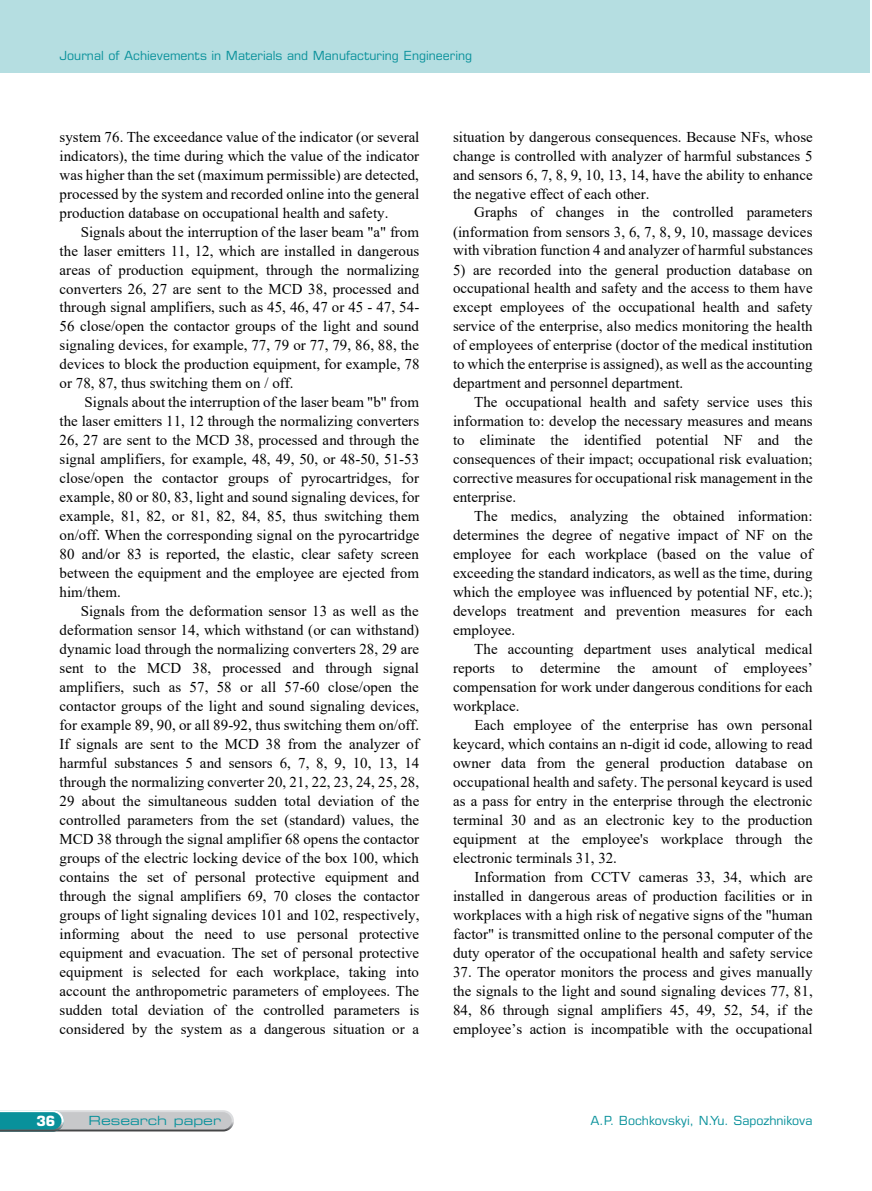
<style>
.page{position:relative;width:872px;height:1191px;background:#fff}
.page>*{position:absolute;margin:0;border:0;box-sizing:border-box;transform-origin:0 0}
.t1{font:15px/18.9px "Times New Roman";letter-spacing:.005em;color:#000;text-align:justify}
.t2{font:700 14.1px "Eurostile LT Pro";color:#fff}
.t3{font:12.6px "Eurostile LT Pro";color:#09919b}
.t4{font:12.6px "Eurostile LT Pro Ex 2";color:#09919b}
</style>
<div class="page">
<svg style="left:0;top:1110px;width:234px;height:21px;background:#99b7ba"></svg>
<div style="left:0;top:0;width:870px;height:72px;background:#b5dee1"></div>
<p class="t3" style="left:60px;top:48px;width:414px">Journal of Achievements in Materials and Manufacturing Engineering</p>
<p class="t1" style="left:60px;top:127px;width:361px">system 76. The exceedance value of the indicator (or several</p>
<p class="t1" style="left:60px;top:146px;width:361px">indicators), the time during which the value of the indicator</p>
<p class="t1" style="left:60px;top:165px;width:361px">was higher than the set (maximum permissible) are detected,</p>
<p class="t1" style="left:60px;top:184px;width:361px">processed by the system and recorded online into the general</p>
<p class="t1" style="left:60px;top:202px;width:330px">production database on occupational health and safety.</p>
<p class="t1" style="left:81px;top:222px;width:340px">Signals about the interruption of the laser beam "a" from</p>
<p class="t1" style="left:60px;top:240px;width:361px">the laser emitters 11, 12, which are installed in dangerous</p>
<p class="t1" style="left:60px;top:260px;width:361px">areas of production equipment, through the normalizing</p>
<p class="t1" style="left:60px;top:278px;width:361px">converters 26, 27 are sent to the MCD 38, processed and</p>
<p class="t1" style="left:60px;top:297px;width:361px">through signal amplifiers, such as 45, 46, 47 or 45 - 47, 54-</p>
<p class="t1" style="left:60px;top:316px;width:361px">56 close/open the contactor groups of the light and sound</p>
<p class="t1" style="left:60px;top:335px;width:361px">signaling devices, for example, 77, 79 or 77, 79, 86, 88, the</p>
<p class="t1" style="left:60px;top:354px;width:361px">devices to block the production equipment, for example, 78</p>
<p class="t1" style="left:60px;top:373px;width:235px">or 78, 87, thus switching them on / off.</p>
<p class="t1" style="left:85px;top:392px;width:336px">Signals about the interruption of the laser beam "b" from</p>
<p class="t1" style="left:60px;top:411px;width:361px">the laser emitters 11, 12 through the normalizing converters</p>
<p class="t1" style="left:60px;top:430px;width:361px">26, 27 are sent to the MCD 38, processed and through the</p>
<p class="t1" style="left:60px;top:449px;width:361px">signal amplifiers, for example, 48, 49, 50, or 48-50, 51-53</p>
<p class="t1" style="left:60px;top:468px;width:361px">close/open the contactor groups of pyrocartridges, for</p>
<p class="t1" style="left:60px;top:487px;width:361px">example, 80 or 80, 83, light and sound signaling devices, for</p>
<p class="t1" style="left:60px;top:506px;width:361px">example, 81, 82, or 81, 82, 84, 85, thus switching them</p>
<p class="t1" style="left:60px;top:525px;width:361px">on/off. When the corresponding signal on the pyrocartridge</p>
<p class="t1" style="left:60px;top:544px;width:361px">80 and/or 83 is reported, the elastic, clear safety screen</p>
<p class="t1" style="left:60px;top:563px;width:361px">between the equipment and the employee are ejected from</p>
<p class="t1" style="left:60px;top:582px;width:63px">him/them.</p>
<p class="t1" style="left:81px;top:601px;width:339px">Signals from the deformation sensor 13 as well as the</p>
<p class="t1" style="left:60px;top:620px;width:361px">deformation sensor 14, which withstand (or can withstand)</p>
<p class="t1" style="left:60px;top:639px;width:361px">dynamic load through the normalizing converters 28, 29 are</p>
<p class="t1" style="left:60px;top:658px;width:361px">sent to the MCD 38, processed and through signal</p>
<p class="t1" style="left:60px;top:677px;width:361px">amplifiers, such as 57, 58 or all 57-60 close/open the</p>
<p class="t1" style="left:60px;top:696px;width:361px">contactor groups of the light and sound signaling devices,</p>
<p class="t1" style="left:60px;top:715px;width:361px">for example 89, 90, or all 89-92, thus switching them on/off.</p>
<p class="t1" style="left:60px;top:734px;width:361px">If signals are sent to the MCD 38 from the analyzer of</p>
<p class="t1" style="left:60px;top:753px;width:361px">harmful substances 5 and sensors 6, 7, 8, 9, 10, 13, 14</p>
<p class="t1" style="left:60px;top:772px;width:361px">through the normalizing converter 20, 21, 22, 23, 24, 25, 28,</p>
<p class="t1" style="left:60px;top:791px;width:361px">29 about the simultaneous sudden total deviation of the</p>
<p class="t1" style="left:60px;top:810px;width:361px">controlled parameters from the set (standard) values, the</p>
<p class="t1" style="left:60px;top:829px;width:361px">MCD 38 through the signal amplifier 68 opens the contactor</p>
<p class="t1" style="left:60px;top:848px;width:361px">groups of the electric locking device of the box 100, which</p>
<p class="t1" style="left:60px;top:867px;width:361px">contains the set of personal protective equipment and</p>
<p class="t1" style="left:60px;top:886px;width:361px">through the signal amplifiers 69, 70 closes the contactor</p>
<p class="t1" style="left:60px;top:904px;width:361px">groups of light signaling devices 101 and 102, respectively,</p>
<p class="t1" style="left:60px;top:924px;width:361px">informing about the need to use personal protective</p>
<p class="t1" style="left:60px;top:942px;width:361px">equipment and evacuation. The set of personal protective</p>
<p class="t1" style="left:60px;top:961px;width:361px">equipment is selected for each workplace, taking into</p>
<p class="t1" style="left:60px;top:980px;width:361px">account the anthropometric parameters of employees. The</p>
<p class="t1" style="left:60px;top:999px;width:361px">sudden total deviation of the controlled parameters is</p>
<p class="t1" style="left:60px;top:1018px;width:361px">considered by the system as a dangerous situation or a</p>
<p class="t2" style="left:36px;top:1112px;width:20px">36</p>
<p class="t4" style="left:88px;top:1112px;width:134px">Research paper</p>
<p class="t1" style="left:453px;top:127px;width:361px">situation by dangerous consequences. Because NFs, whose</p>
<p class="t1" style="left:453px;top:146px;width:361px">change is controlled with analyzer of harmful substances 5</p>
<p class="t1" style="left:453px;top:165px;width:361px">and sensors 6, 7, 8, 9, 10, 13, 14, have the ability to enhance</p>
<p class="t1" style="left:453px;top:184px;width:198px">the negative effect of each other.</p>
<p class="t1" style="left:474px;top:202px;width:340px">Graphs of changes in the controlled parameters</p>
<p class="t1" style="left:453px;top:222px;width:361px">(information from sensors 3, 6, 7, 8, 9, 10, massage devices</p>
<p class="t1" style="left:453px;top:240px;width:361px">with vibration function 4 and analyzer of harmful substances</p>
<p class="t1" style="left:453px;top:259px;width:361px">5) are recorded into the general production database on</p>
<p class="t1" style="left:453px;top:278px;width:361px">occupational health and safety and the access to them have</p>
<p class="t1" style="left:453px;top:297px;width:361px">except employees of the occupational health and safety</p>
<p class="t1" style="left:453px;top:316px;width:361px">service of the enterprise, also medics monitoring the health</p>
<p class="t1" style="left:453px;top:335px;width:361px">of employees of enterprise (doctor of the medical institution</p>
<p class="t1" style="left:453px;top:354px;width:361px">to which the enterprise is assigned), as well as the accounting</p>
<p class="t1" style="left:453px;top:373px;width:232px">department and personnel department.</p>
<p class="t1" style="left:474px;top:392px;width:340px">The occupational health and safety service uses this</p>
<p class="t1" style="left:453px;top:411px;width:361px">information to: develop the necessary measures and means</p>
<p class="t1" style="left:453px;top:430px;width:361px">to eliminate the identified potential NF and the</p>
<p class="t1" style="left:453px;top:449px;width:361px">consequences of their impact; occupational risk evaluation;</p>
<p class="t1" style="left:453px;top:468px;width:361px">corrective measures for occupational risk management in the</p>
<p class="t1" style="left:453px;top:487px;width:64px">enterprise.</p>
<p class="t1" style="left:474px;top:506px;width:340px">The medics, analyzing the obtained information:</p>
<p class="t1" style="left:453px;top:525px;width:361px">determines the degree of negative impact of NF on the</p>
<p class="t1" style="left:453px;top:544px;width:361px">employee for each workplace (based on the value of</p>
<p class="t1" style="left:453px;top:563px;width:361px">exceeding the standard indicators, as well as the time, during</p>
<p class="t1" style="left:453px;top:582px;width:361px">which the employee was influenced by potential NF, etc.);</p>
<p class="t1" style="left:453px;top:601px;width:361px">develops treatment and prevention measures for each</p>
<p class="t1" style="left:453px;top:620px;width:64px">employee.</p>
<p class="t1" style="left:474px;top:639px;width:340px">The accounting department uses analytical medical</p>
<p class="t1" style="left:453px;top:658px;width:361px">reports to determine the amount of employees’</p>
<p class="t1" style="left:453px;top:677px;width:361px">compensation for work under dangerous conditions for each</p>
<p class="t1" style="left:453px;top:696px;width:68px">workplace.</p>
<p class="t1" style="left:474px;top:715px;width:340px">Each employee of the enterprise has own personal</p>
<p class="t1" style="left:453px;top:734px;width:361px">keycard, which contains an n-digit id code, allowing to read</p>
<p class="t1" style="left:453px;top:753px;width:361px">owner data from the general production database on</p>
<p class="t1" style="left:453px;top:772px;width:361px">occupational health and safety. The personal keycard is used</p>
<p class="t1" style="left:453px;top:791px;width:361px">as a pass for entry in the enterprise through the electronic</p>
<p class="t1" style="left:453px;top:810px;width:361px">terminal 30 and as an electronic key to the production</p>
<p class="t1" style="left:453px;top:829px;width:361px">equipment at the employee's workplace through the</p>
<p class="t1" style="left:453px;top:848px;width:165px">electronic terminals 31, 32.</p>
<p class="t1" style="left:474px;top:867px;width:340px">Information from CCTV cameras 33, 34, which are</p>
<p class="t1" style="left:453px;top:885px;width:361px">installed in dangerous areas of production facilities or in</p>
<p class="t1" style="left:453px;top:904px;width:361px">workplaces with a high risk of negative signs of the "human</p>
<p class="t1" style="left:453px;top:923px;width:361px">factor" is transmitted online to the personal computer of the</p>
<p class="t1" style="left:453px;top:942px;width:361px">duty operator of the occupational health and safety service</p>
<p class="t1" style="left:453px;top:961px;width:361px">37. The operator monitors the process and gives manually the signals to the light and sound signaling devices 77, 81, 84, 86 through signal amplifiers 45, 49, 52, 54, if the employee’s action is incompatible with the occupational</p>
<p class="t3" style="left:590px;top:1113px;width:223px">A.P. Bochkovskyi, N.Yu. Sapozhnikova</p>
</div>
